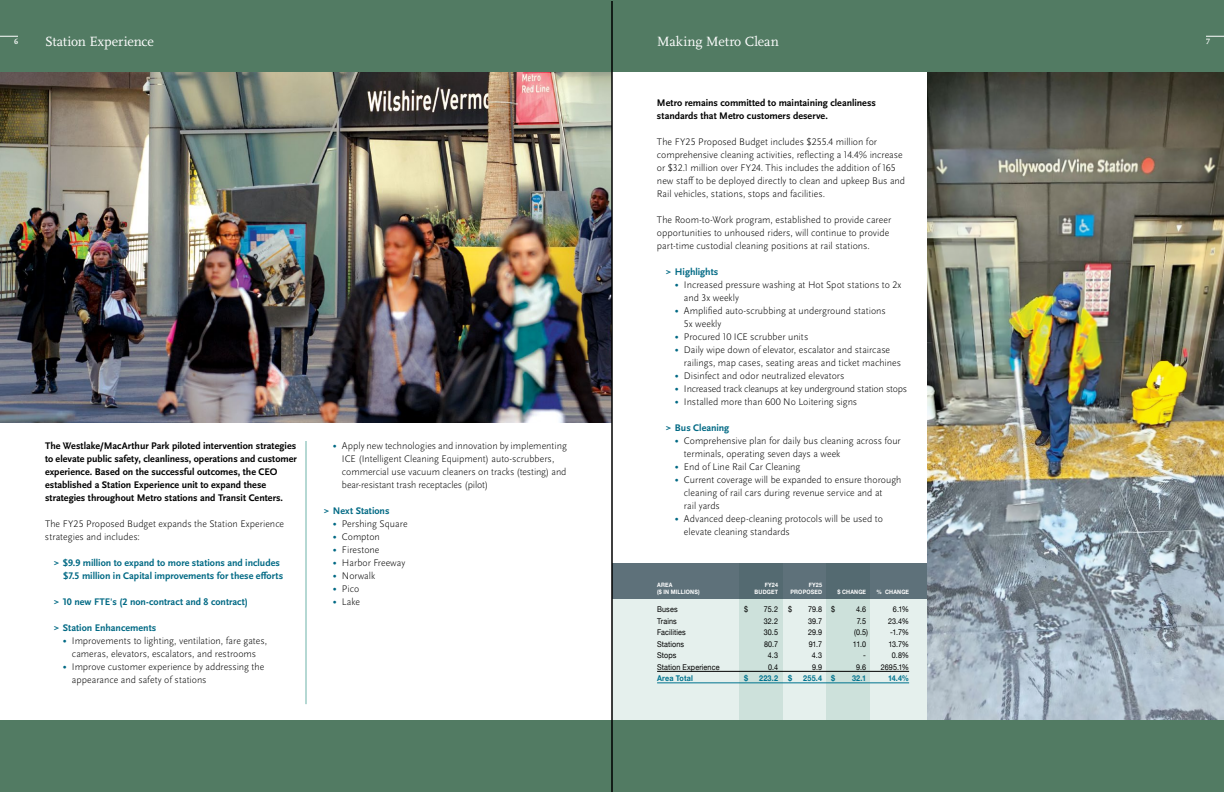
<style>
.page{position:relative;width:1224px;height:792px;background:#fff}
.page>*{position:absolute;margin:0;border:0;box-sizing:border-box;transform-origin:0 0}
.t1{font:14px "Scala Pro";color:#fff}
.t2{font:300 10px/13px "Scala Sans Pro";color:#000}
.t3{font:700 10px/13px "Scala Sans Pro";color:#000}
.t4{font:700 10px/13px "Scala Sans Pro";color:#006984}
.t5{font:300 10px "Scala Sans Pro";letter-spacing:-.02em;color:#000}
.t6{font:8px "Helvetica Neue";letter-spacing:.015em;color:#000;scale:.9 1}
.t7{font:700 8px "Helvetica Neue";letter-spacing:.025em;color:#00738e;scale:.9 1}
.t8{font:700 8px "Scala Pro";color:#fff}
.t9{font:700 6px "Helvetica Neue";letter-spacing:.03em;color:#fff;scale:.9 1}
.s1{font-weight:900;font-size:8px}
.s2{font-weight:900;font-size:8px;color:#006984}
</style>
<div class="page">
<img style="left:0;top:0;width:612px;height:792px">
<img style="left:612px;top:0;width:612px;height:792px">
<hr style="left:612px;top:1px;width:1px;height:791px;background:#000">
<p class="t8" style="left:14px;top:36px;width:5px">6</p>
<h1 class="t1" style="left:45px;top:34px;width:110px">Station Experience</h1>
<h1 class="t1" style="left:657px;top:34px;width:123px">Making Metro Clean</h1>
<p class="t8" style="left:1206px;top:36px;width:5px">7</p>
<p class="t3" style="left:45px;top:440px;width:254px">The Westlake/MacArthur Park piloted intervention strategies to elevate public safety, cleanliness, operations and customer experience. Based on the successful outcomes, the CEO established a Station Experience unit to expand these strategies throughout Metro stations and Transit Centers.</p>
<p class="t2" style="left:45px;top:518px;width:241px">The FY25 Proposed Budget expands the Station Experience strategies and includes:</p>
<p class="t4" style="left:63px;top:557px;width:222px;text-indent:-9px"><span class="s1">&gt;</span> $9.9 million to expand to more stations and includes $7.5 million in Capital improvements for these efforts</p>
<p class="t4" style="left:54px;top:596px;width:196px"><span class="s1">&gt;</span> 10 new FTE's (2 non-contract and 8 contract)</p>
<p class="t4" style="left:54px;top:622px;width:104px"><span class="s1">&gt;</span> Station Enhancements</p>
<p class="t2" style="left:63px;top:635px;width:206px;text-align:center"><span class="s2">•</span> Improvements to lighting, ventilation, fare gates, cameras, elevators, escalators, and restrooms</p>
<p class="t2" style="left:72px;top:661px;width:194px;text-indent:-9px"><span class="s2">•</span> Improve customer experience by addressing the appearance and safety of stations</p>
<p class="t2" style="left:342px;top:440px;width:226px;text-indent:-9px"><span class="s2">•</span> Apply new technologies and innovation by implementing ICE (Intelligent Cleaning Equipment) auto-scrubbers, commercial use vacuum cleaners on tracks (testing) and bear-resistant trash receptacles (pilot)</p>
<p class="t4" style="left:324px;top:505px;width:67px"><span class="s1">&gt;</span> Next Stations</p>
<p class="t2" style="left:333px;top:518px;width:76px"><span class="s2">•</span> Pershing Square</p>
<p class="t2" style="left:333px;top:531px;width:48px"><span class="s2">•</span> Compton</p>
<p class="t2" style="left:333px;top:544px;width:48px"><span class="s2">•</span> Firestone</p>
<p class="t2" style="left:333px;top:557px;width:74px"><span class="s2">•</span> Harbor Freeway</p>
<p class="t2" style="left:333px;top:570px;width:44px"><span class="s2">•</span> Norwalk</p>
<p class="t2" style="left:333px;top:583px;width:28px"><span class="s2">•</span> Pico</p>
<p class="t2" style="left:333px;top:596px;width:29px"><span class="s2">•</span> Lake</p>
<p class="t3" style="left:657px;top:97px;width:220px">Metro remains committed to maintaining cleanliness standards that Metro customers deserve.</p>
<p class="t2" style="left:657px;top:136px;width:250px">The FY25 Proposed Budget includes $255.4 million for comprehensive cleaning activities, reflecting a 14.4% increase or $32.1 million over FY24. This includes the addition of 165 new staff to be deployed directly to clean and upkeep Bus and Rail vehicles, stations, stops and facilities.</p>
<p class="t2" style="left:657px;top:214px;width:236px">The Room-to-Work program, established to provide career opportunities to unhoused riders, will continue to provide part-time custodial cleaning positions at rail stations.</p>
<p class="t4" style="left:666px;top:266px;width:54px"><span class="s1">&gt;</span> Highlights</p>
<p class="t2" style="left:684px;top:279px;width:219px;text-indent:-9px"><span class="s2">•</span> Increased pressure washing at Hot Spot stations to 2x and 3x weekly</p>
<p class="t2" style="left:684px;top:305px;width:203px;text-indent:-9px"><span class="s2">•</span> Amplified auto-scrubbing at underground stations<br>5x weekly</p>
<p class="t2" style="left:675px;top:331px;width:135px"><span class="s2">•</span> Procured 10 ICE scrubber units</p>
<p class="t2" style="left:684px;top:344px;width:219px;text-indent:-9px"><span class="s2">•</span> Daily wipe down of elevator, escalator and staircase railings, map cases, seating areas and ticket machines</p>
<p class="t2" style="left:675px;top:370px;width:171px"><span class="s2">•</span> Disinfect and odor neutralized elevators</p>
<p class="t5" style="left:675px;top:383px;width:234px"><span class="s2">•</span> Increased track cleanups at key underground station stops</p>
<p class="t2" style="left:675px;top:396px;width:184px"><span class="s2">•</span> Installed more than 600 No Loitering signs</p>
<p class="t4" style="left:666px;top:422px;width:65px"><span class="s1">&gt;</span> Bus Cleaning</p>
<p class="t2" style="left:684px;top:435px;width:218px;text-indent:-9px"><span class="s2">•</span> Comprehensive plan for daily bus cleaning across four terminals, operating seven days a week</p>
<p class="t2" style="left:675px;top:461px;width:127px"><span class="s2">•</span> End of Line Rail Car Cleaning</p>
<p class="t2" style="left:684px;top:474px;width:219px;text-indent:-9px"><span class="s2">•</span> Current coverage will be expanded to ensure thorough cleaning of rail cars during revenue service and at<br>rail yards</p>
<p class="t2" style="left:684px;top:513px;width:200px;text-indent:-9px"><span class="s2">•</span> Advanced deep-cleaning protocols will be used to elevate cleaning standards</p>
<p class="t9" style="left:657px;top:580px;width:19px">AREA</p>
<p class="t9" style="left:765px;top:580px;width:16px">FY24</p>
<p class="t9" style="left:809px;top:580px;width:16px">FY25</p>
<p class="t9" style="left:657px;top:587px;width:49px">($ IN MILLIONS)</p>
<p class="t9" style="left:755px;top:587px;width:28px">BUDGET</p>
<p class="t9" style="left:791px;top:587px;width:36px">PROPOSED</p>
<p class="t9" style="left:838px;top:587px;width:33px">$ CHANGE</p>
<p class="t9" style="left:877px;top:587px;width:38px">% CHANGE</p>
<p class="t6" style="left:657px;top:604px;width:24px">Buses</p>
<p class="t6" style="left:744px;top:604px;width:6px">$</p>
<p class="t6" style="left:764px;top:604px;width:17px">75.2</p>
<p class="t6" style="left:788px;top:604px;width:6px">$</p>
<p class="t6" style="left:808px;top:604px;width:32px">79.8 $</p>
<p class="t6" style="left:856px;top:604px;width:13px">4.6</p>
<p class="t6" style="left:893px;top:604px;width:19px">6.1%</p>
<p class="t6" style="left:657px;top:615px;width:23px">Trains</p>
<p class="t6" style="left:764px;top:615px;width:17px">32.2</p>
<p class="t6" style="left:808px;top:615px;width:17px">39.7</p>
<p class="t6" style="left:857px;top:615px;width:12px">7.5</p>
<p class="t6" style="left:888px;top:615px;width:25px">23.4%</p>
<p class="t6" style="left:657px;top:627px;width:33px">Facilities</p>
<p class="t6" style="left:764px;top:627px;width:17px">30.5</p>
<p class="t6" style="left:808px;top:627px;width:17px">29.9</p>
<p class="t6" style="left:854px;top:627px;width:17px">(0.5)</p>
<p class="t6" style="left:890px;top:627px;width:23px">-1.7%</p>
<p class="t6" style="left:657px;top:638px;width:32px">Stations</p>
<p class="t6" style="left:764px;top:638px;width:17px">80.7</p>
<p class="t6" style="left:809px;top:638px;width:16px">91.7</p>
<p class="t6" style="left:853px;top:638px;width:16px">11.0</p>
<p class="t6" style="left:888px;top:638px;width:24px">13.7%</p>
<p class="t6" style="left:657px;top:650px;width:23px">Stops</p>
<p class="t6" style="left:768px;top:650px;width:13px">4.3</p>
<p class="t6" style="left:812px;top:650px;width:13px">4.3</p>
<p class="t6" style="left:863px;top:650px;width:5px">-</p>
<p class="t6" style="left:892px;top:650px;width:21px">0.8%</p>
<p class="t6" style="left:657px;top:661px;width:71px">Station Experience</p>
<p class="t6" style="left:768px;top:661px;width:13px">0.4</p>
<p class="t6" style="left:812px;top:661px;width:13px">9.9</p>
<p class="t6" style="left:856px;top:661px;width:13px">9.6</p>
<p class="t6" style="left:881px;top:661px;width:33px">2695.1%</p>
<p class="t7" style="left:657px;top:672px;width:41px">Area Total</p>
<p class="t7" style="left:744px;top:672px;width:6px">$</p>
<p class="t7" style="left:759px;top:672px;width:23px">223.2</p>
<p class="t7" style="left:788px;top:672px;width:6px">$</p>
<p class="t7" style="left:803px;top:672px;width:37px">255.4 $</p>
<p class="t7" style="left:852px;top:672px;width:17px">32.1</p>
<p class="t7" style="left:888px;top:672px;width:25px">14.4%</p>
</div>
